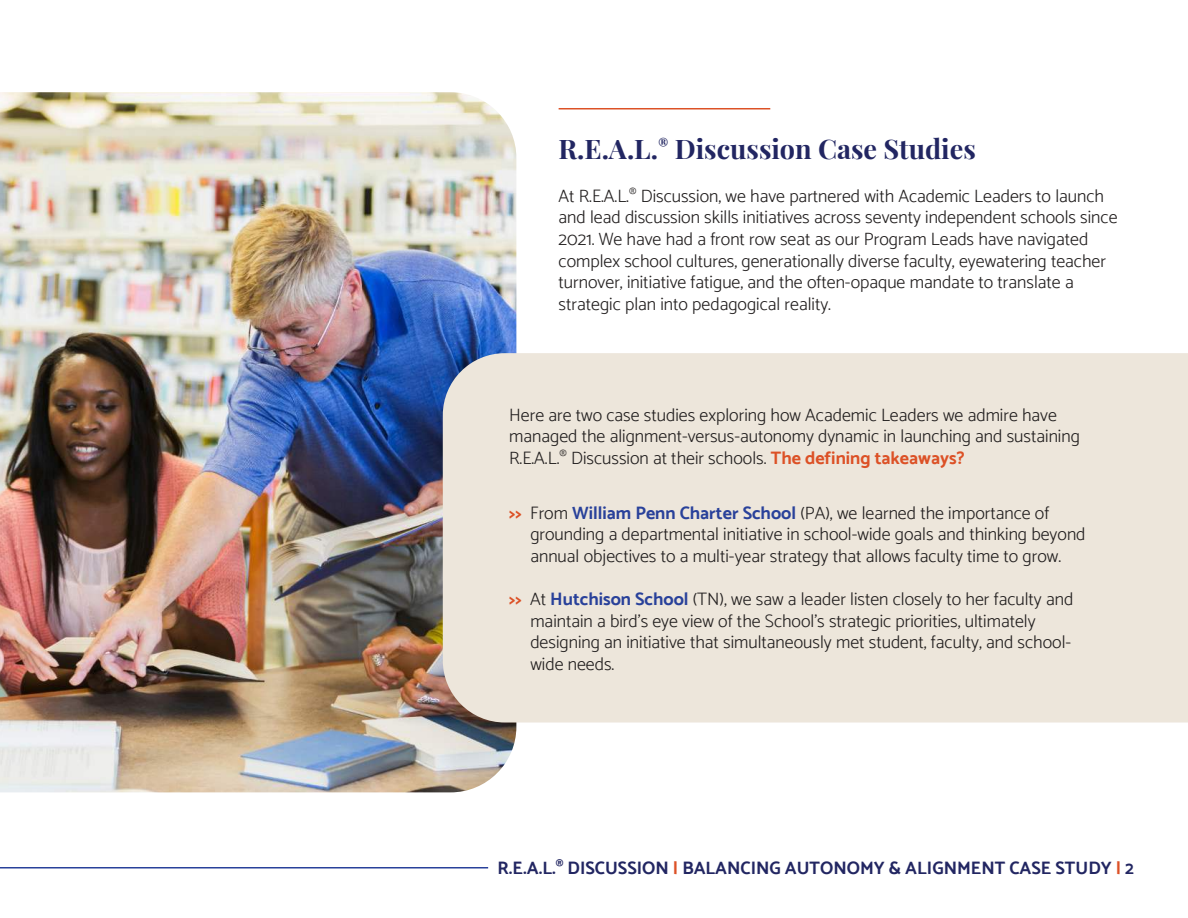
<style>
.page{position:relative;width:1188px;height:918px;background:#fff}
.page>*{position:absolute;margin:0;border:0;box-sizing:border-box;transform-origin:0 0}
.t1{font:700 27px "Playfair Display";color:#222662}
.t2{font:300 18px/21.6px "Catamaran";color:#221f1f}
.t3{font:700 18px "Catamaran";color:#222662}
.s1{font-weight:700;color:#dc5126}
.s2{font-weight:700;color:#29419a}
.s3{color:#dc5126}
</style>
<div class="page">
<img style="left:0;top:92px;width:516px;height:700px">
<div style="left:443px;top:353px;width:745px;height:370px;background:#ede6db"></div>
<hr style="left:559px;top:108px;width:211px;height:1px;background:#dc5126">
<hr style="left:0;top:867px;width:488px;height:1px;background:#29419a">
<h1 class="t1" style="left:559px;top:137px;width:419px">R.E.A.L.<sup>®</sup> Discussion Case Studies</h1>
<p class="t2" style="left:559px;top:186px;width:560px">At R.E.A.L.<sup>®</sup> Discussion, we have partnered with Academic Leaders to launch and lead discussion skills initiatives across seventy independent schools since 2021. We have had a front row seat as our Program Leads have navigated complex school cultures, generationally diverse faculty, eyewatering teacher turnover, initiative fatigue, and the often-opaque mandate to translate a strategic plan into pedagogical reality.</p>
<p class="t2" style="left:509px;top:405px;width:572px">Here are two case studies exploring how Academic Leaders we admire have managed the alignment-versus-autonomy dynamic in launching and sustaining<br>R.E.A.L.<sup>®</sup> Discussion at their schools. <span class="s1">The defining takeaways?</span></p>
<p class="t2" style="left:530px;top:503px;width:557px;text-indent:-21px"><span class="s1">&gt;&gt;</span> From <span class="s2">William Penn Charter School</span> (PA), we learned the importance of grounding a departmental initiative in school-wide goals and thinking beyond annual objectives to a multi-year strategy that allows faculty time to grow.</p>
<p class="t2" style="left:530px;top:589px;width:545px;text-indent:-21px"><span class="s1">&gt;&gt;</span> At <span class="s2">Hutchison School</span> (TN), we saw a leader listen closely to her faculty and maintain a bird’s eye view of the School’s strategic priorities, ultimately designing an initiative that simultaneously met student, faculty, and school&shy;wide needs.</p>
<p class="t3" style="left:498px;top:859px;width:638px">R.E.A.L.<sup>®</sup> DISCUSSION <span class="s3">|</span> BALANCING AUTONOMY &amp; ALIGNMENT CASE STUDY <span class="s3">|</span> 2</p>
</div>
